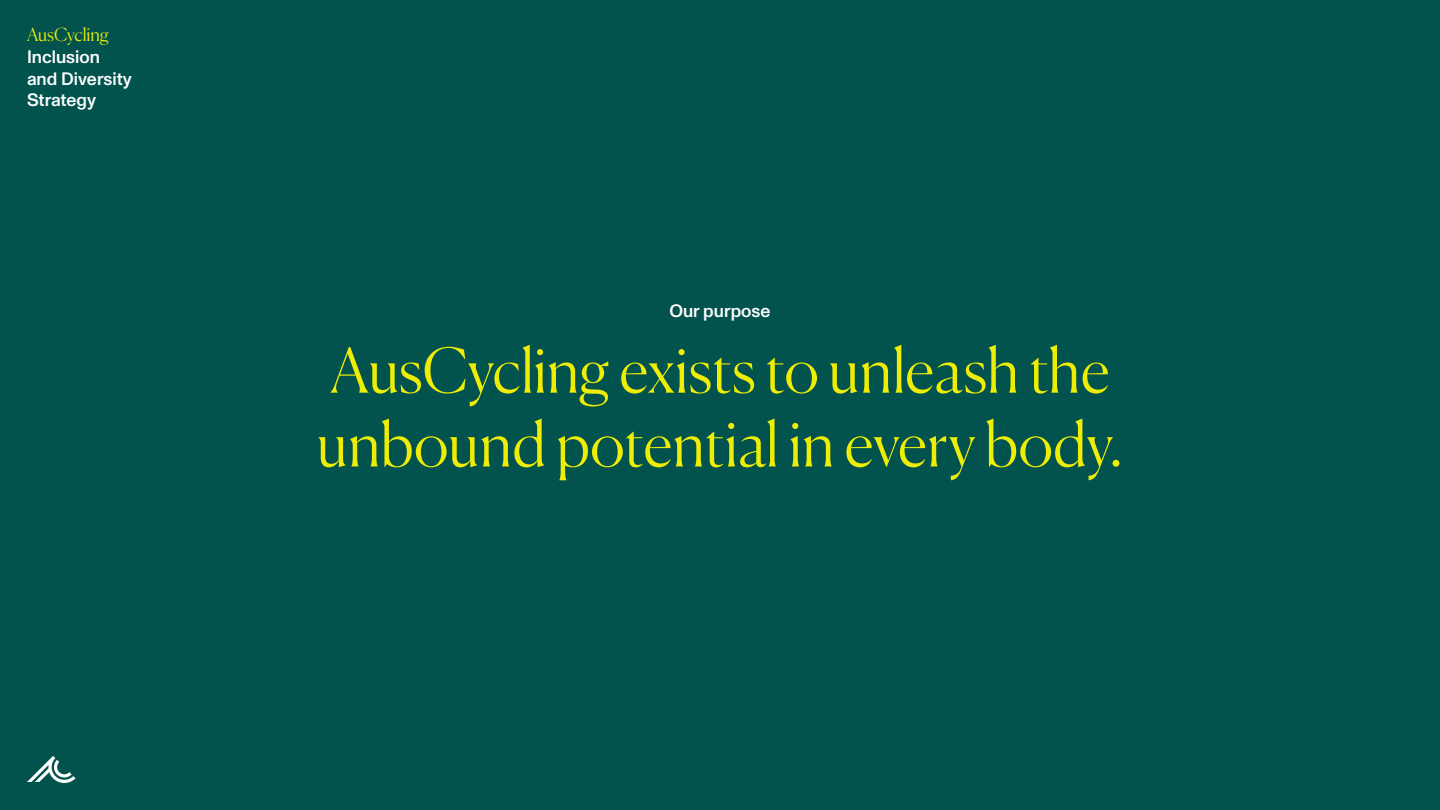
<style>
.page{position:relative;width:1440px;height:810px;background:#02534e}
.page>*{position:absolute;margin:0;border:0;box-sizing:border-box;transform-origin:0 0}
.t1{font:300 61.5px/73.8px "Canela Trial";color:#eded05}
.t2{font:500 18px/21.6px "ABC Monument Grotesk Unlicensed Trial";color:#fff}
.t3{font:300 18px "Canela Trial";letter-spacing:-.01em;color:#eded05}
</style>
<div class="page">
<svg style="left:27px;top:756px;width:49px;height:27px"></svg>
<p class="t3" style="left:27px;top:27px;width:83px">AusCycling</p>
<p class="t2" style="left:27px;top:46px;width:106px">Inclusion and Diversity<br>Strategy</p>
<p class="t2" style="left:669px;top:301px;width:103px">Our purpose</p>
<p class="t1" style="left:317px;top:339px;width:807px">AusCycling exists to unleash the unbound potential in every body.</p>
</div>
